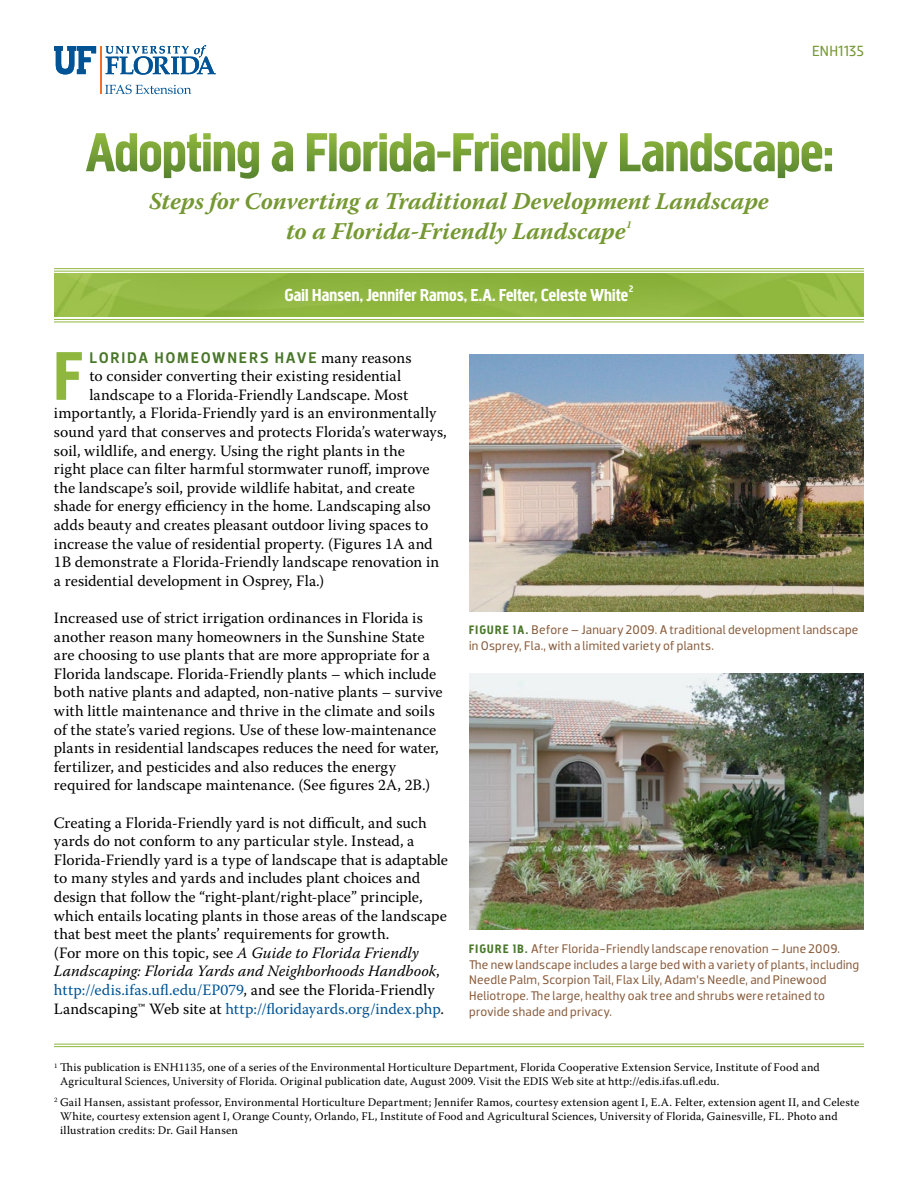
<style>
.page{position:relative;width:918px;height:1188px;background:#fff}
.page>*{position:absolute;margin:0;border:0;box-sizing:border-box;transform-origin:0 0}
.t1{font:71.55px "Megaphone";color:#8fb73e}
.t2{font:italic 700 24px/30px "Warnock Pro";color:#759832;text-align:center}
.t3{font:18px "Megaphone";letter-spacing:.01em;color:#fff}
.t4{font:15.75px/18.6px "Warnock Pro";letter-spacing:.005em;color:#000}
.t5{font:500 15.75px "Dobra";letter-spacing:.115em;color:#49772a}
.t6{font:15px "Dobra";letter-spacing:.015em;color:#759832}
.t7{font:12.75px/15.8px "Dobra";letter-spacing:.02em;color:#885b3b}
.t8{font:11.7px/14px "Warnock Pro";letter-spacing:.015em;color:#000}
.t9{font:italic 700 10.5px "Warnock Pro";color:#759832}
.t10{font:9.6px "Megaphone";color:#fff}
.s1{font-family:"Warnock Pro";font-weight:400;color:#000}
.s2{font-style:italic}
.s3{color:#005496}
.s4{font-family:"Megaphone";color:#49772a}
</style>
<div class="page">
<img style="left:54px;top:274px;width:810px;height:43px">
<hr style="left:54px;top:1044px;width:810px;height:1px;background:#8fb73e">
<hr style="left:54px;top:1046px;width:810px;height:1px;background:#8fb73e">
<hr style="left:54px;top:319px;width:810px;height:1px;background:#8fb73e">
<hr style="left:54px;top:322px;width:810px;height:1px;background:#8fb73e">
<hr style="left:54px;top:268px;width:810px;height:1px;background:#8fb73e">
<hr style="left:54px;top:271px;width:810px;height:1px;background:#8fb73e">
<hr style="left:101px;top:46px;width:1px;height:48px;background:#f36f21">
<svg style="left:54px;top:45px;width:162px;height:30px"></svg>
<svg style="left:105px;top:85px;width:86px;height:9px"></svg>
<svg style="left:86px;top:133px;width:736px;height:45px"></svg>
<img style="left:469px;top:673px;width:395px;height:257px">
<img style="left:469px;top:355px;width:395px;height:256px">
<p class="t6" style="left:812px;top:42px;width:53px">ENH1135</p>
<h2 class="t2" style="left:149px;top:185px;width:621px">Steps for Converting a Traditional Development Landscape to a Florida-Friendly Landscape</h2>
<p class="t9" style="left:626px;top:218px;width:7px">1</p>
<p class="t3" style="left:285px;top:284px;width:345px">Gail Hansen, Jennifer Ramos, E.A. Felter, Celeste White</p>
<p class="t10" style="left:629px;top:283px;width:6px">2</p>
<h1 class="t1" style="left:54px;top:333px;width:20px">f</h1>
<p class="t5" style="left:89px;top:348px;width:324px">LORIDA HOMEOWNERS HAVE <span class="s1">many reasons</span></p>
<p class="t4" style="left:89px;top:367px;width:313px">to consider converting their existing residential</p>
<p class="t4" style="left:89px;top:385px;width:320px">landscape to a Florida-Friendly Landscape. Most</p>
<p class="t4" style="left:54px;top:404px;width:384px">importantly, a Florida-Friendly yard is an environmentally</p>
<p class="t4" style="left:54px;top:422px;width:394px">sound yard that conserves and protects Florida’s waterways,</p>
<p class="t4" style="left:54px;top:441px;width:352px">soil, wildlife, and energy. Using the right plants in the</p>
<p class="t4" style="left:54px;top:460px;width:377px">right place can filter harmful stormwater runoff, improve</p>
<p class="t4" style="left:54px;top:478px;width:362px">the landscape’s soil, provide wildlife habitat, and create</p>
<p class="t4" style="left:54px;top:497px;width:378px">shade for energy efficiency in the home. Landscaping also</p>
<p class="t4" style="left:54px;top:515px;width:376px">adds beauty and creates pleasant outdoor living spaces to</p>
<p class="t4" style="left:54px;top:534px;width:380px">increase the value of residential property. (Figures 1A and</p>
<p class="t4" style="left:54px;top:553px;width:387px">1B demonstrate a Florida-Friendly landscape renovation in</p>
<p class="t4" style="left:54px;top:571px;width:272px">a residential development in Osprey, Fla.)</p>
<p class="t4" style="left:54px;top:608px;width:390px">Increased use of strict irrigation ordinances in Florida is another reason many homeowners in the Sunshine State are choosing to use plants that are more appropriate for a Florida landscape. Florida-Friendly plants – which include both native plants and adapted, non-native plants – survive with little maintenance and thrive in the climate and soils of the state’s varied regions. Use of these low-maintenance plants in residential landscapes reduces the need for water, fertilizer, and pesticides and also reduces the energy required for landscape maintenance. (See figures 2A, 2B.)</p>
<p class="t4" style="left:54px;top:813px;width:396px">Creating a Florida-Friendly yard is not difficult, and such yards do not conform to any particular style. Instead, a Florida-Friendly yard is a type of landscape that is adaptable to many styles and yards and includes plant choices and design that follow the “right-plant/right-place” principle, which entails locating plants in those areas of the landscape that best meet the plants’ requirements for growth.<br>(For more on this topic, see <span class="s2">A Guide to Florida Friendly Landscaping: Florida Yards and Neighborhoods Handbook</span>, <span class="s3">http://edis.ifas.ufl.edu/EP079</span>, and see the Florida-Friendly Landscaping™ Web site at <span class="s3">http://floridayards.org/index.php</span>.</p>
<p class="t7" style="left:469px;top:622px;width:391px"><span class="s4">Figure 1A.</span> Before – January 2009. A traditional development landscape in Osprey, Fla., with a limited variety of plants.</p>
<p class="t7" style="left:469px;top:941px;width:392px"><span class="s4">Figure 1B.</span> After Florida-Friendly landscape renovation – June 2009.<br>The new landscape includes a large bed with a variety of plants, including Needle Palm, Scorpion Tail, Flax Lily, Adam’s Needle, and Pinewood Heliotrope. The large, healthy oak tree and shrubs were retained to provide shade and privacy.</p>
<p class="t8" style="left:60px;top:1060px;width:761px;text-indent:-6px"><sup>1</sup> This publication is ENH1135, one of a series of the Environmental Horticulture Department, Florida Cooperative Extension Service, Institute of Food and<br>Agricultural Sciences, University of Florida. Original publication date, August 2009. Visit the EDIS Web site at http://edis.ifas.ufl.edu.</p>
<p class="t8" style="left:60px;top:1095px;width:801px;text-indent:-6px"><sup>2</sup> Gail Hansen, assistant professor, Environmental Horticulture Department; Jennifer Ramos, courtesy extension agent I, E.A. Felter, extension agent II, and Celeste<br>White, courtesy extension agent I, Orange County, Orlando, FL, Institute of Food and Agricultural Sciences, University of Florida, Gainesville, FL. Photo and illustration credits: Dr. Gail Hansen</p>
</div>
